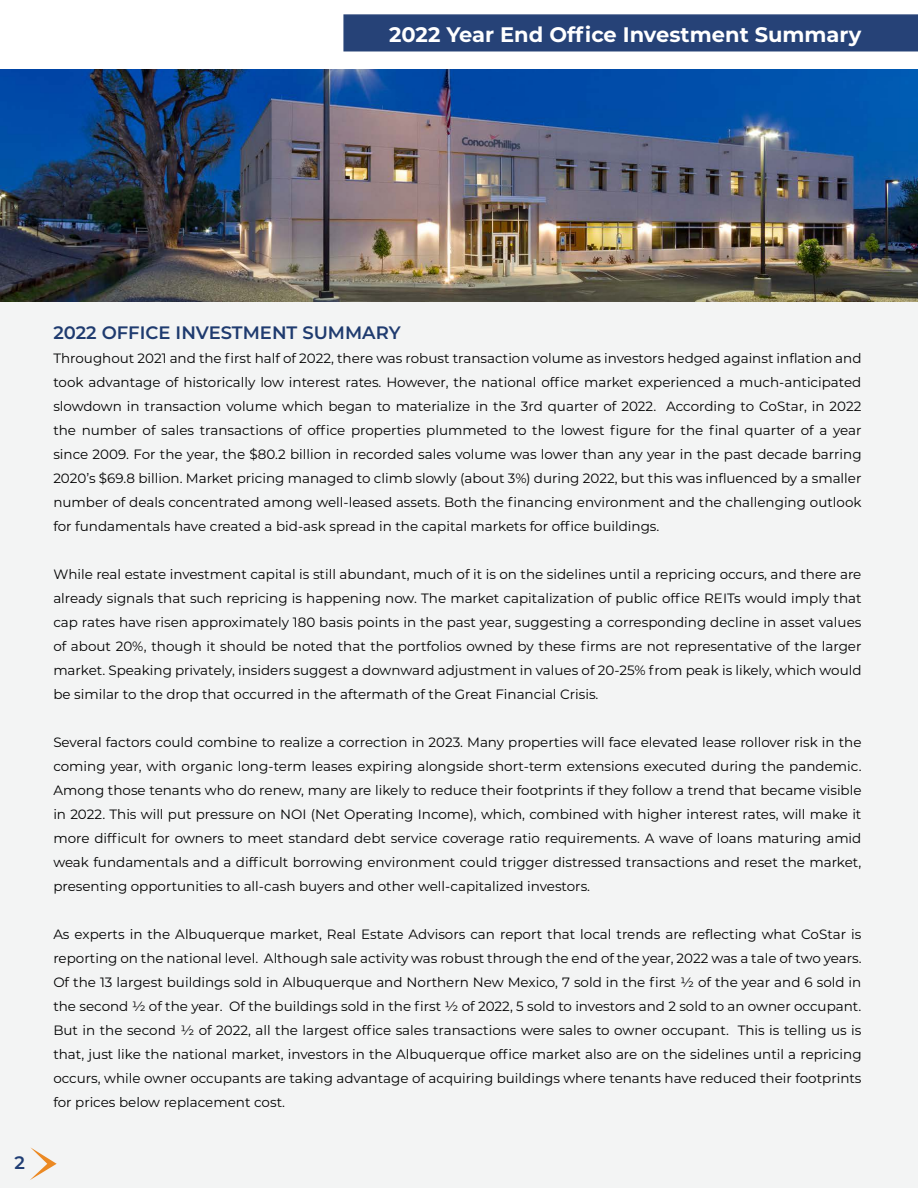
<style>
.page{position:relative;width:918px;height:1188px;background:#fff}
.page>*{position:absolute;margin:0;border:0;box-sizing:border-box;transform-origin:0 0}
.t1{font:700 21px "Montserrat";color:#fff}
.t2{font:600 18px "Montserrat";color:#1f3b6f}
.t3{font:600 18px "Montserrat";color:#203e74}
.t4{font:13.5px/24px "Montserrat";color:#000;text-align:justify}
</style>
<div class="page">
<div style="left:0;top:302px;width:918px;height:886px;background:#f3f4f4"></div>
<div style="left:343px;top:14px;width:575px;height:37px;background:#264277;border:2px solid #264277"></div>
<img style="left:1px;top:70px;width:916px;height:232px">
<svg style="left:30px;top:1147px;width:27px;height:33px"></svg>
<h1 class="t1" style="left:389px;top:19px;width:474px">2022 Year End Office Investment Summary</h1>
<h2 class="t3" style="left:14px;top:1150px;width:12px">2</h2>
<h2 class="t2" style="left:53px;top:319px;width:349px">2022 OFFICE INVESTMENT SUMMARY</h2>
<p class="t4" style="left:53px;top:345px;width:810px">Throughout 2021 and the first half of 2022, there was robust transaction volume as investors hedged against inflation and took advantage of historically low interest rates. However, the national office market experienced a much-anticipated slowdown in transaction volume which began to materialize in the 3rd quarter of 2022. According to CoStar, in 2022 the number of sales transactions of office properties plummeted to the lowest figure for the final quarter of a year since 2009. For the year, the $80.2 billion in recorded sales volume was lower than any year in the past decade barring 2020’s $69.8 billion. Market pricing managed to climb slowly (about 3%) during 2022, but this was influenced by a smaller number of deals concentrated among well-leased assets. Both the financing environment and the challenging outlook for fundamentals have created a bid-ask spread in the capital markets for office buildings.</p>
<p class="t4" style="left:53px;top:561px;width:810px">While real estate investment capital is still abundant, much of it is on the sidelines until a repricing occurs, and there are already signals that such repricing is happening now. The market capitalization of public office REITs would imply that cap rates have risen approximately 180 basis points in the past year, suggesting a corresponding decline in asset values of about 20%, though it should be noted that the portfolios owned by these firms are not representative of the larger market. Speaking privately, insiders suggest a downward adjustment in values of 20-25% from peak is likely, which would be similar to the drop that occurred in the aftermath of the Great Financial Crisis.</p>
<p class="t4" style="left:53px;top:729px;width:810px">Several factors could combine to realize a correction in 2023. Many properties will face elevated lease rollover risk in the coming year, with organic long-term leases expiring alongside short-term extensions executed during the pandemic.<br>Among those tenants who do renew, many are likely to reduce their footprints if they follow a trend that became visible in 2022. This will put pressure on NOI (Net Operating Income), which, combined with higher interest rates, will make it more difficult for owners to meet standard debt service coverage ratio requirements. A wave of loans maturing amid weak fundamentals and a difficult borrowing environment could trigger distressed transactions and reset the market, presenting opportunities to all-cash buyers and other well-capitalized investors.</p>
<p class="t4" style="left:53px;top:921px;width:810px">As experts in the Albuquerque market, Real Estate Advisors can report that local trends are reflecting what CoStar is reporting on the national level. Although sale activity was robust through the end of the year, 2022 was a tale of two years.<br>Of the 13 largest buildings sold in Albuquerque and Northern New Mexico, 7 sold in the first ½ of the year and 6 sold in the second ½ of the year. Of the buildings sold in the first ½ of 2022, 5 sold to investors and 2 sold to an owner occupant.<br>But in the second ½ of 2022, all the largest office sales transactions were sales to owner occupant. This is telling us is that, just like the national market, investors in the Albuquerque office market also are on the sidelines until a repricing occurs, while owner occupants are taking advantage of acquiring buildings where tenants have reduced their footprints for prices below replacement cost.</p>
</div>
